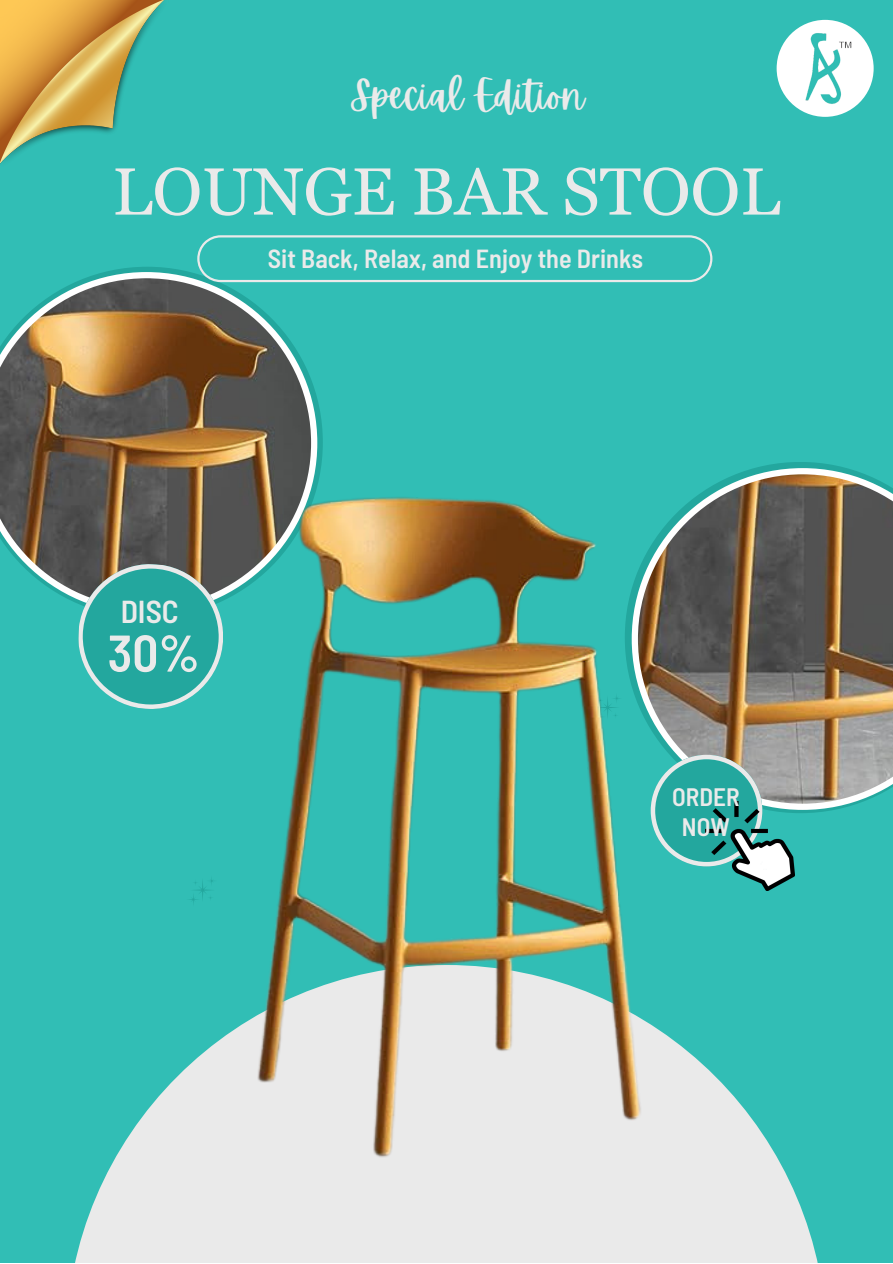
<style>
.page{position:relative;width:893px;height:1264px;background:#fff}
.page>*{position:absolute;margin:0;border:0;box-sizing:border-box;transform-origin:0 0}
.t1{font:66.6px "Georgia Pro";color:#eaeaea}
.t2{font:600 semi-condensed 51.45px "Barlow";color:#eaeaea}
.t3{font:39px "Apricots";color:#eaeaea}
.t4{font:600 semi-condensed 31.65px "Barlow";color:#eaeaea}
.t5{font:600 semi-condensed 26.1px "Barlow";color:#eaeaea}
.t6{font:600 semi-condensed 25.2px/30.3px "Barlow";color:#eaeaea;text-align:center}
</style>
<div class="page">
<div style="left:0;top:0;width:892px;height:1262px;background:#31beb5"></div>
<svg style="left:75px;top:1036px;width:743px;height:226px;fill:#eaeaea"></svg>
<svg style="left:106px;top:267px;width:217px;height:185px"></svg>
<svg style="left:0;top:272px;width:317px;height:331px;background:#6e705c"></svg>
<svg style="left:197px;top:235px;width:515px;height:47px"></svg>
<svg style="left:77px;top:563px;width:147px;height:146px;background:#3ea8a0"></svg>
<img style="left:700px;top:468px;width:192px;height:342px">
<svg style="left:700px;top:754px;width:62px;height:112px;background:#56aca3"></svg>
<svg style="left:190px;top:879px;width:23px;height:24px"></svg>
<img style="left:0;top:0;width:164px;height:164px">
<div style="left:776px;top:20px;width:97px;height:97px;background:#fff;border-radius:50%"></div>
<img style="left:805px;top:29px;width:49px;height:79px">
<img style="left:225px;top:452px;width:475px;height:721px">
<img style="left:705px;top:801px;width:89px;height:89px">
<p class="t3" style="left:350px;top:72px;width:235px">Special Edition</p>
<p class="t1" style="left:112px;top:153px;width:669px">LOUNGE BAR STOOL</p>
<p class="t5" style="left:268px;top:242px;width:377px">Sit Back, Relax, and Enjoy the Drinks</p>
<p class="t4" style="left:121px;top:591px;width:60px">DISC</p>
<p class="t2" style="left:108px;top:620px;width:94px">30%</p>
<p class="t6" style="left:672px;top:780px;width:69px">ORDER<br>NOW</p>
</div>
